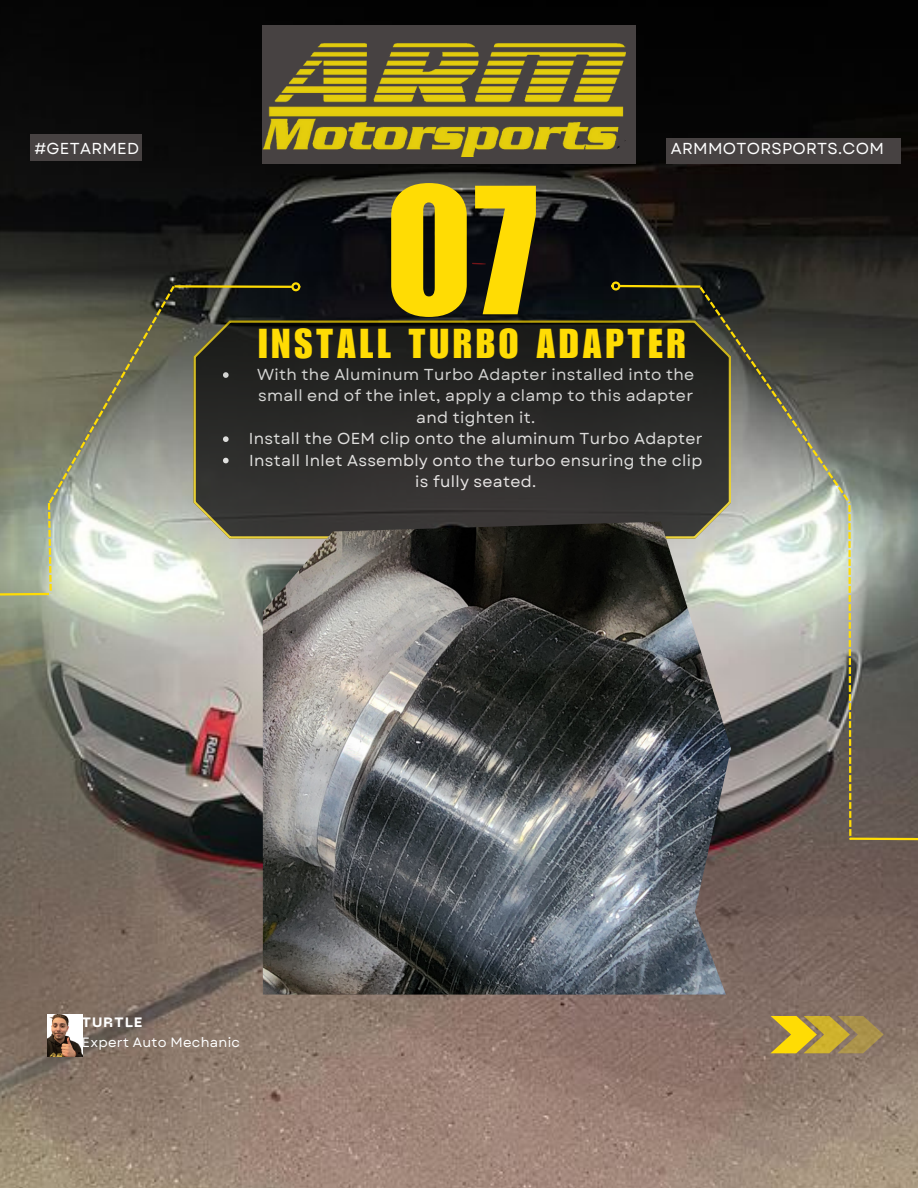
<style>
.page{position:relative;width:918px;height:1188px;background:#fff}
.page>*{position:absolute;margin:0;border:0;box-sizing:border-box;transform-origin:0 0}
.t1{font:180px "Impact LT Std";color:#ffdc04}
.t2{font:40.65px "Impact LT Std";letter-spacing:.1em;color:#ffdc04}
.t3{font:15.9px/21.3px "Garet";letter-spacing:.02em;color:#fff;text-align:center}
.t4{font:13.5px "Garet";letter-spacing:.02em;color:#fff}
.t5{font:800 13.5px "PP Neue Machina";letter-spacing:.1em;color:#fff}
</style>
<div class="page">
<img style="left:0;top:0;width:918px;height:1188px">
<hr style="left:0;top:593px;width:49px;height:3px;background:#ffdc04">
<hr style="left:174px;top:285px;width:118px;height:3px;background:#ffdc04">
<div style="left:291px;top:282px;width:9px;height:9px;border:2px solid #ffdc04;border-radius:50%"></div>
<div style="left:611px;top:281px;width:9px;height:10px;border:2px solid #ffdc04;border-radius:50%"></div>
<svg style="left:48px;top:286px;width:127px;height:308px;background:#969989"></svg>
<svg style="left:618px;top:284px;width:300px;height:558px;background:#77776f"></svg>
<svg style="left:194px;top:320px;width:537px;height:219px;background:#2e2d28"></svg>
<svg style="left:223px;top:372px;width:6px;height:6px"></svg>
<svg style="left:223px;top:436px;width:6px;height:6px"></svg>
<svg style="left:223px;top:458px;width:6px;height:5px"></svg>
<svg style="left:770px;top:1016px;width:114px;height:37px;background:#baa03d"></svg>
<img style="left:47px;top:1014px;width:35px;height:43px">
<svg style="left:472px;top:263px;width:14px;height:2px"></svg>
<img style="left:263px;top:522px;width:468px;height:473px">
<div style="left:666px;top:138px;width:235px;height:26px;background:#474242"></div>
<div style="left:31px;top:134px;width:111px;height:27px;background:#474242"></div>
<div style="left:263px;top:25px;width:373px;height:139px;background:#474242"></div>
<img style="left:263px;top:43px;width:363px;height:114px">
<p class="t3" style="left:34px;top:138px;width:106px">#GETARMED</p>
<p class="t3" style="left:671px;top:137px;width:215px">ARMMOTORSPORTS.COM</p>
<p class="t1" style="left:386px;top:186px;width:155px">07</p>
<p class="t2" style="left:258px;top:329px;width:429px">INSTALL TURBO ADAPTER</p>
<p class="t3" style="left:249px;top:364px;width:455px">With the Aluminum Turbo Adapter installed into the small end of the inlet, apply a clamp to this adapter and tighten it.<br>Install the OEM clip onto the aluminum Turbo Adapter Install Inlet Assembly onto the turbo ensuring the clip is fully seated.</p>
<p class="t5" style="left:82px;top:1017px;width:62px">TURTLE</p>
<p class="t4" style="left:82px;top:1033px;width:160px">Expert Auto Mechanic</p>
</div>
